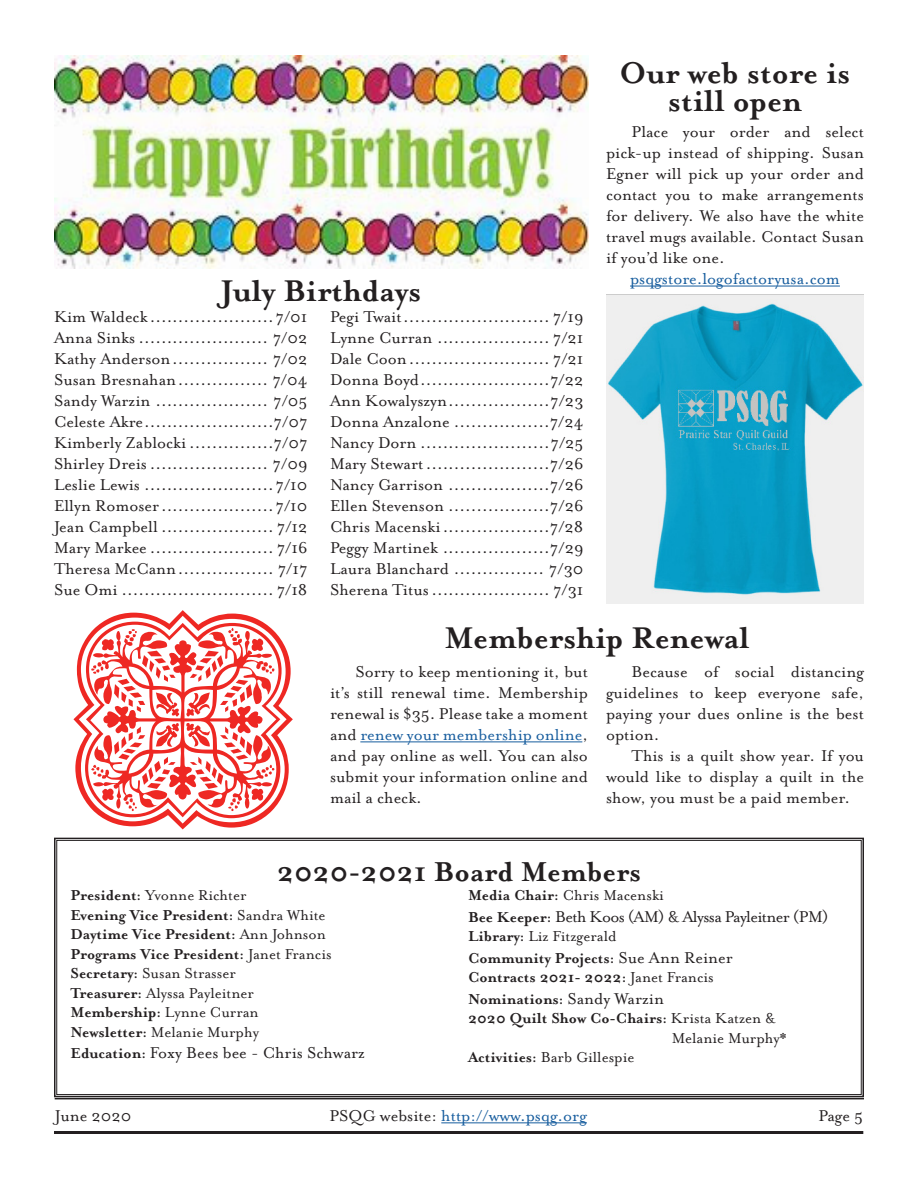
<style>
.page{position:relative;width:918px;height:1188px;background:#fff}
.page>*{position:absolute;margin:0;border:0;box-sizing:border-box;transform-origin:0 0}
.t1{font:312px "Free Tiles";color:#ee2823}
.Headline{font:700 34.35px/28.5px "Mrs Eaves OT";color:#231f20;text-align:center}
.Headline-2{font:700 31.35px "Mrs Eaves OT";color:#231f20}
.Birthdays{font:18px "Mrs Eaves OT";color:#231f20}
.Body_copy{font:18px/21px "Mrs Eaves OT";color:#231f20;text-align:justify}
.Body_copy-2{font:18px "Mrs Eaves OT";color:#175d9e}
.Board_Members{font:18px "Mrs Eaves OT";letter-spacing:-.035em;color:#231f20}
.Board_Members-2{font:18px "Mrs Eaves OT";color:#231f20}
.Board_Members-3{font:16.5px/19.5px "Mrs Eaves OT";color:#231f20}
.Board_Members-4{font:700 16.5px "Mrs Eaves OT";color:#231f20}
.s1{color:#175d9e}
.s2{font-weight:700}
.s3{font-weight:400}
.s4{font-weight:700;font-size:16.5px}
.s5{font-weight:400;font-size:18px}
.s6{color:#231f20}
</style>
<div class="page">
<hr style="left:441px;top:1123px;width:146px;height:1px;background:#175d9e">
<hr style="left:55px;top:1098px;width:809px;height:1px;background:#231f20">
<hr style="left:54px;top:1131px;width:809px;height:3px;background:#231f20">
<hr style="left:360px;top:742px;width:222px;height:1px;background:#175d9e">
<svg style="left:54px;top:837px;width:810px;height:261px"></svg>
<div style="left:56px;top:840px;width:806px;height:255px;border:1px solid #231f20"></div>
<hr style="left:630px;top:286px;width:210px;height:1px;background:#175d9e">
<img style="left:606px;top:295px;width:258px;height:309px">
<img style="left:54px;top:55px;width:534px;height:214px">
<p class="Headline" style="left:221px;top:277px;width:202px">July Birthdays</p>
<p class="Birthdays" style="left:54px;top:307px;width:255px">Kim Waldeck ......................7/01</p>
<p class="Birthdays" style="left:54px;top:328px;width:255px">Anna Sinks ....................... 7/02</p>
<p class="Birthdays" style="left:54px;top:349px;width:255px">Kathy Anderson................. 7/02</p>
<p class="Birthdays" style="left:54px;top:370px;width:255px">Susan Bresnahan................ 7/04</p>
<p class="Birthdays" style="left:54px;top:391px;width:255px">Sandy Warzin .................... 7/05</p>
<p class="Birthdays" style="left:54px;top:412px;width:255px">Celeste Akre.......................7/07</p>
<p class="Birthdays" style="left:54px;top:433px;width:255px">Kimberly Zablocki ...............7/07</p>
<p class="Birthdays" style="left:54px;top:454px;width:255px">Shirley Dreis..................... 7/09</p>
<p class="Birthdays" style="left:54px;top:475px;width:255px">Leslie Lewis .......................7/10</p>
<p class="Birthdays" style="left:54px;top:496px;width:255px">Ellyn Romoser....................7/10</p>
<p class="Birthdays" style="left:54px;top:517px;width:255px">Jean Campbell .................... 7/12</p>
<p class="Birthdays" style="left:54px;top:538px;width:255px">Mary Markee ...................... 7/16</p>
<p class="Birthdays" style="left:54px;top:559px;width:255px">Theresa McCann................. 7/17</p>
<p class="Birthdays" style="left:54px;top:580px;width:255px">Sue Omi ........................... 7/18</p>
<p class="Birthdays" style="left:330px;top:307px;width:255px">Pegi Twait.......................... 7/19</p>
<p class="Birthdays" style="left:330px;top:328px;width:255px">Lynne Curran .................... 7/21</p>
<p class="Birthdays" style="left:330px;top:349px;width:255px">Dale Coon......................... 7/21</p>
<p class="Birthdays" style="left:330px;top:370px;width:255px">Donna Boyd.......................7/22</p>
<p class="Birthdays" style="left:330px;top:391px;width:255px">Ann Kowalyszyn..................7/23</p>
<p class="Birthdays" style="left:330px;top:412px;width:255px">Donna Anzalone .................7/24</p>
<p class="Birthdays" style="left:330px;top:433px;width:255px">Nancy Dorn .......................7/25</p>
<p class="Birthdays" style="left:330px;top:454px;width:255px">Mary Stewart......................7/26</p>
<p class="Birthdays" style="left:330px;top:475px;width:255px">Nancy Garrison ..................7/26</p>
<p class="Birthdays" style="left:330px;top:496px;width:255px">Ellen Stevenson ..................7/26</p>
<p class="Birthdays" style="left:330px;top:517px;width:255px">Chris Macenski...................7/28</p>
<p class="Birthdays" style="left:330px;top:538px;width:255px">Peggy Martinek ...................7/29</p>
<p class="Birthdays" style="left:330px;top:559px;width:255px">Laura Blanchard ................ 7/30</p>
<p class="Birthdays" style="left:330px;top:580px;width:255px">Sherena Titus..................... 7/31</p>
<p class="Headline" style="left:620px;top:59px;width:232px">Our web store is still open</p>
<p class="Body_copy" style="left:606px;top:122px;width:260px;text-indent:26px">Place your order and select pick-up instead of shipping. Susan Egner will pick up your order and contact you to make arrangements for delivery. We also have the white travel mugs available. Contact Susan if you’d like one.</p>
<p class="Body_copy-2" style="left:630px;top:269px;width:211px">psqgstore.logofactoryusa.com</p>
<p class="t1" style="left:57px;top:541px;width:254px">C</p>
<p class="Headline" style="left:444px;top:624px;width:307px">Membership Renewal</p>
<p class="Body_copy" style="left:330px;top:662px;width:260px;text-indent:26px">Sorry to keep mentioning it, but it’s still renewal time. Membership renewal is $35. Please take a moment and <span class="s1">renew your membership online</span>, and pay online as well. You can also submit your information online and mail a check.</p>
<p class="Body_copy" style="left:606px;top:662px;width:260px;text-indent:26px">Because of social distancing guidelines to keep everyone safe, paying your dues online is the best option.</p>
<p class="Body_copy" style="left:606px;top:746px;width:260px;text-indent:26px">This is a quilt show year. If you would like to display a quilt in the show, you must be a paid member.</p>
<p class="Headline-2" style="left:277px;top:854px;width:366px">2020-2021 Board Members</p>
<p class="Board_Members-3" style="left:70px;top:886px;width:178px"><span class="s2">President:</span> Yvonne Richter</p>
<p class="Board_Members-4" style="left:70px;top:906px;width:257px">Evening Vice President: <span class="s3">Sandra White</span></p>
<p class="Board_Members-4" style="left:70px;top:925px;width:257px">Daytime Vice President: <span class="s3">Ann Johnson</span></p>
<p class="Board_Members-4" style="left:70px;top:945px;width:263px">Programs Vice President: <span class="s3">Janet Francis</span></p>
<p class="Board_Members-3" style="left:70px;top:964px;width:167px"><span class="s2">Secretary:</span> Susan Strasser</p>
<p class="Board_Members-3" style="left:70px;top:983px;width:185px"><span class="s2">Treasurer:</span> Alyssa Payleitner</p>
<p class="Board_Members-4" style="left:70px;top:1003px;width:190px">Membership: <span class="s3">Lynne Curran</span></p>
<p class="Board_Members-3" style="left:70px;top:1022px;width:190px"><span class="s2">Newsletter:</span> Melanie Murphy</p>
<p class="Board_Members-2" style="left:70px;top:1043px;width:296px"><span class="s4">Education:</span> Foxy Bees bee - Chris Schwarz</p>
<p class="Board_Members-3" style="left:468px;top:886px;width:198px"><span class="s2">Media Chair:</span> Chris Macenski</p>
<p class="Board_Members" style="left:468px;top:906px;width:362px"><span class="s4">Bee Keeper:</span> Beth Koos (AM) &amp; Alyssa Payleitner (PM)</p>
<p class="Board_Members-3" style="left:468px;top:927px;width:150px"><span class="s2">Library:</span> Liz Fitzgerald</p>
<p class="Board_Members-4" style="left:468px;top:949px;width:266px">Community Projects: <span class="s5">Sue Ann Reiner</span></p>
<p class="Board_Members-4" style="left:468px;top:968px;width:247px">Contracts 2021- 2022: <span class="s3">Janet Francis</span></p>
<p class="Board_Members-4" style="left:468px;top:990px;width:198px">Nominations: <span class="s5">Sandy Warzin</span></p>
<p class="Board_Members-3" style="left:672px;top:1009px;width:116px;text-indent:-204px"><span class="s2">2020 Quilt Show Co-Chairs:</span> Krista Katzen &amp;<br>Melanie Murphy*</p>
<p class="Board_Members-3" style="left:468px;top:1048px;width:168px"><span class="s2">Activities:</span> Barb Gillespie</p>
<p class="Body_copy" style="left:55px;top:1106px;width:78px">June 2020</p>
<p class="Body_copy-2" style="left:329px;top:1106px;width:259px"><span class="s6">PSQG website:</span> http://www.psqg.org</p>
<p class="Body_copy" style="left:818px;top:1106px;width:46px">Page 5</p>
</div>
